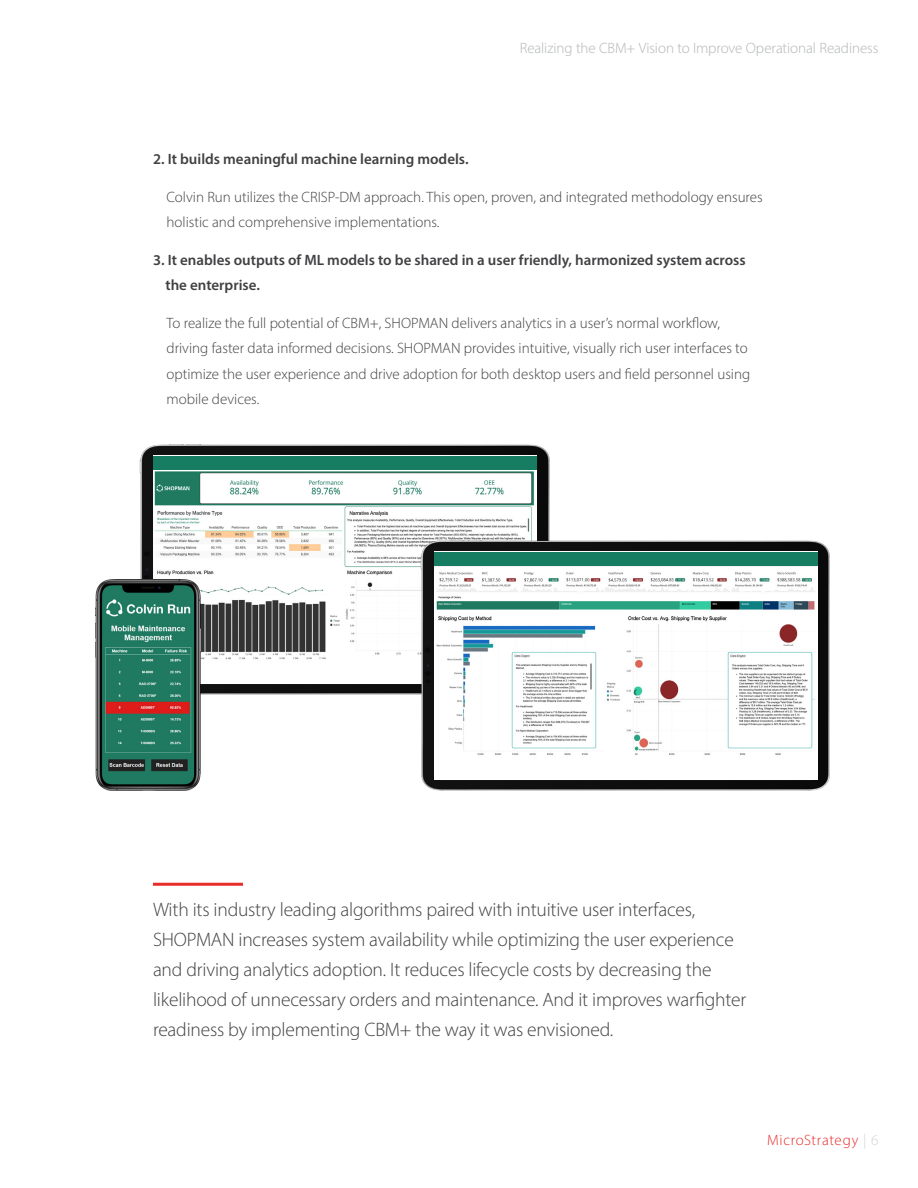
<style>
.page{position:relative;width:918px;height:1188px;background:#fff}
.page>*{position:absolute;margin:0;border:0;box-sizing:border-box;transform-origin:0 0}
.t1{font:300 19.5px/30px "Myriad Pro";letter-spacing:-.01em;color:#414042}
.t2{font:300 15px/25.5px "Myriad Pro";color:#414042}
.t3{font:600 15px/25.5px "Myriad Pro";color:#414042}
.t4{font:300 15px "Myriad Pro";letter-spacing:-.005em;color:#b1b4b6}
.t5{font:300 15px "Myriad Pro";letter-spacing:.045em;color:#e82c2a}
.s1{color:#d1d3d4}
</style>
<div class="page">
<hr style="left:153px;top:883px;width:90px;height:3px;background:#e82c2a">
<img style="left:139px;top:444px;width:411px;height:251px">
<div style="left:154px;top:455px;width:383px;height:229px;background:#fff"></div>
<img style="left:154px;top:471px;width:380px;height:189px">
<div style="left:154px;top:457px;width:383px;height:13px;background:#167c62"></div>
<img style="left:95px;top:579px;width:106px;height:211px">
<img style="left:419px;top:539px;width:411px;height:252px">
<div style="left:435px;top:551px;width:383px;height:229px;background:#fff"></div>
<img style="left:436px;top:572px;width:379px;height:183px">
<div style="left:435px;top:552px;width:383px;height:13px;background:#167c62"></div>
<p class="t4" style="left:520px;top:39px;width:360px">Realizing the CBM+ Vision to Improve Operational Readiness</p>
<p class="t3" style="left:153px;top:146px;width:317px">2. It builds meaningful machine learning models.</p>
<p class="t2" style="left:167px;top:184px;width:598px">Colvin Run utilizes the CRISP-DM approach. This open, proven, and integrated methodology ensures holistic and comprehensive implementations.</p>
<p class="t3" style="left:165px;top:247px;width:582px;text-indent:-12px">3. It enables outputs of ML models to be shared in a user friendly, harmonized system across the enterprise.</p>
<p class="t2" style="left:167px;top:310px;width:585px">To realize the full potential of CBM+, SHOPMAN delivers analytics in a user’s normal workflow, driving faster data informed decisions. SHOPMAN provides intuitive, visually rich user interfaces to optimize the user experience and drive adoption for both desktop users and field personnel using mobile devices.</p>
<p class="t1" style="left:153px;top:894px;width:595px">With its industry leading algorithms paired with intuitive user interfaces, SHOPMAN increases system availability while optimizing the user experience and driving analytics adoption. It reduces lifecycle costs by decreasing the likelihood of unnecessary orders and maintenance. And it improves warfighter readiness by implementing CBM+ the way it was envisioned.</p>
<p class="t5" style="left:767px;top:1131px;width:113px">MicroStrategy <span class="s1">| 6</span></p>
</div>
